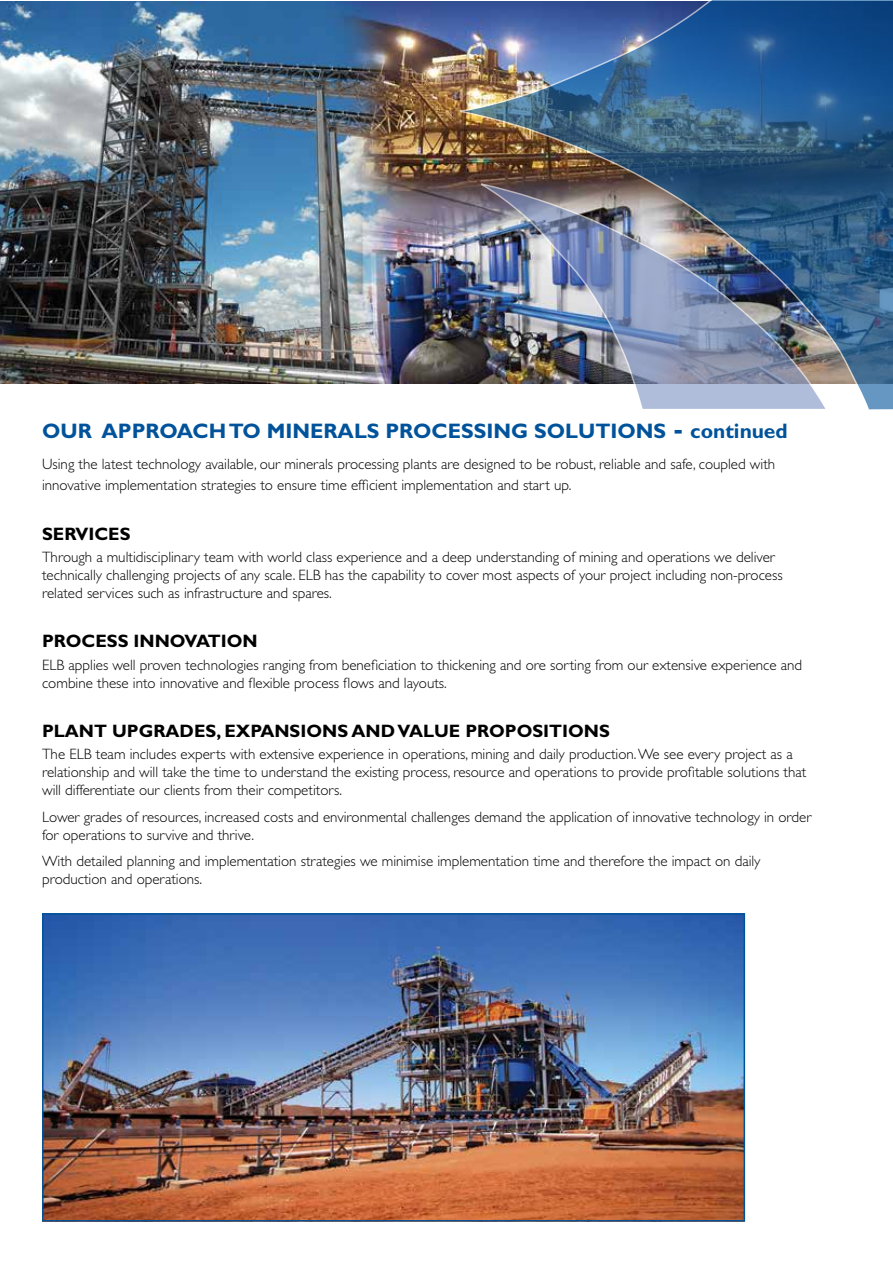
<style>
.page{position:relative;width:893px;height:1263px;background:#fff}
.page>*{position:absolute;margin:0;border:0;box-sizing:border-box;transform-origin:0 0}
.t1{font:700 21px "Gill Sans Std";color:#00539b}
.t2{font:700 18px "Gill Sans Std";color:#000}
.t3{font:300 15px/18px "Gill Sans Std";color:#000}
.s1{font-size:27px}
</style>
<div class="page">
<img style="left:0;top:1px;width:459px;height:383px">
<img style="left:459px;top:0;width:434px;height:410px">
<img style="left:479px;top:182px;width:350px;height:228px">
<img style="left:45px;top:916px;width:697px;height:302px">
<div style="left:42px;top:913px;width:703px;height:308px;border:2px solid #00539b"></div>
<h1 class="t1" style="left:42px;top:419px;width:747px">OUR APPROACH TO MINERALS PROCESSING SOLUTIONS <span class="s1">-</span> continued</h1>
<p class="t3" style="left:42px;top:453px;width:735px;line-height:21.6px">Using the latest technology available, our minerals processing plants are designed to be robust, reliable and safe, coupled with innovative implementation strategies to ensure time efficient implementation and start up.</p>
<p class="t2" style="left:42px;top:523px;width:90px">SERVICES</p>
<p class="t3" style="left:42px;top:548px;width:742px">Through a multidisciplinary team with world class experience and a deep understanding of mining and operations we deliver technically challenging projects of any scale. ELB has the capability to cover most aspects of your project including non-process related services such as infrastructure and spares.</p>
<p class="t2" style="left:42px;top:631px;width:217px">PROCESS INNOVATION</p>
<p class="t3" style="left:42px;top:656px;width:762px">ELB applies well proven technologies ranging from beneficiation to thickening and ore sorting from our extensive experience and combine these into innovative and flexible process flows and layouts.</p>
<p class="t2" style="left:42px;top:720px;width:569px">PLANT UPGRADES, EXPANSIONS AND VALUE PROPOSITIONS</p>
<p class="t3" style="left:42px;top:745px;width:766px">The ELB team includes experts with extensive experience in operations, mining and daily production. We see every project as a relationship and will take the time to understand the existing process, resource and operations to provide profitable solutions that will differentiate our clients from their competitors.</p>
<p class="t3" style="left:42px;top:808px;width:771px">Lower grades of resources, increased costs and environmental challenges demand the application of innovative technology in order for operations to survive and thrive.</p>
<p class="t3" style="left:42px;top:852px;width:720px">With detailed planning and implementation strategies we minimise implementation time and therefore the impact on daily production and operations.</p>
</div>
